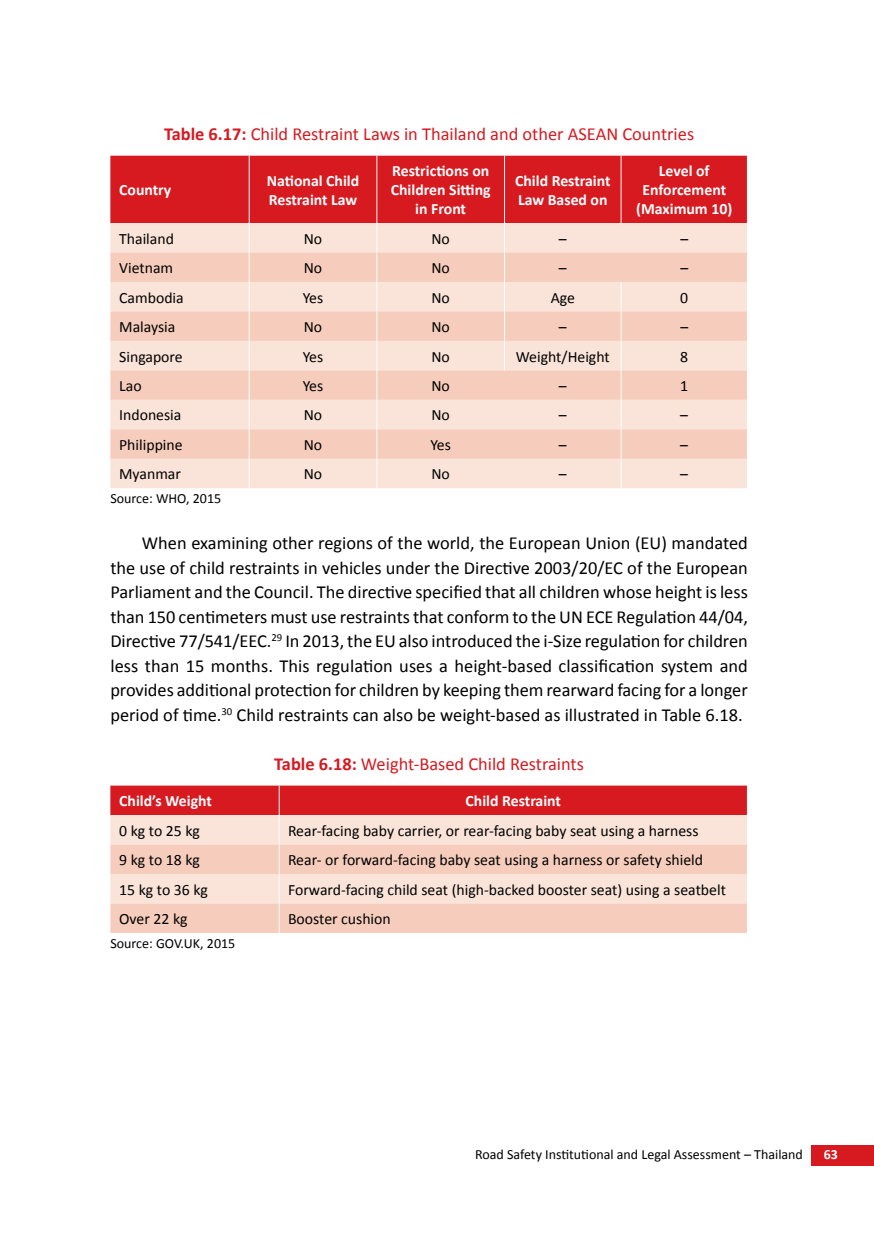
<style>
.page{position:relative;width:874px;height:1241px;background:#fff}
.page>*{position:absolute;margin:0;border:0;box-sizing:border-box;transform-origin:0 0}
.t1{font:18.38px/24.5px "Calibri";color:#000;text-align:justify}
.t2{font:18.38px "Calibri";color:#d71920}
.t3{font:15.75px "Calibri";color:#000}
.t4{font:700 15.75px/18.9px "Calibri";color:#fff}
.t5{font:14px "Calibri";color:#000}
.t6{font:700 14px "Calibri";color:#fff}
.s1{font-weight:700}
</style>
<div class="page">
<div style="left:810px;top:1144px;width:63px;height:21px;background:#d71920"></div>
<div style="left:110px;top:458px;width:636px;height:30px;background:#fae4d9"></div>
<svg style="left:110px;top:252px;width:636px;height:206px;background:#f7d7c8"></svg>
<svg style="left:110px;top:156px;width:637px;height:96px;background:#e15759"></svg>
<hr style="left:249px;top:252px;width:1px;height:30px;background:#fff">
<hr style="left:376px;top:252px;width:1px;height:30px;background:#fff">
<hr style="left:504px;top:252px;width:1px;height:30px;background:#fff">
<svg style="left:249px;top:282px;width:1px;height:29px"></svg>
<svg style="left:376px;top:282px;width:1px;height:29px"></svg>
<svg style="left:504px;top:282px;width:1px;height:29px"></svg>
<svg style="left:620px;top:282px;width:1px;height:29px"></svg>
<hr style="left:249px;top:311px;width:1px;height:30px;background:#fff">
<hr style="left:376px;top:311px;width:1px;height:30px;background:#fff">
<hr style="left:504px;top:311px;width:1px;height:30px;background:#fff">
<hr style="left:620px;top:311px;width:1px;height:30px;background:#fff">
<svg style="left:249px;top:341px;width:1px;height:29px"></svg>
<svg style="left:376px;top:341px;width:1px;height:29px"></svg>
<svg style="left:504px;top:341px;width:1px;height:29px"></svg>
<svg style="left:620px;top:341px;width:1px;height:29px"></svg>
<hr style="left:249px;top:370px;width:1px;height:30px;background:#fff">
<hr style="left:376px;top:370px;width:1px;height:30px;background:#fff">
<hr style="left:620px;top:370px;width:1px;height:30px;background:#fff">
<svg style="left:249px;top:400px;width:1px;height:58px"></svg>
<svg style="left:376px;top:400px;width:1px;height:58px"></svg>
<svg style="left:620px;top:400px;width:1px;height:58px"></svg>
<svg style="left:746px;top:400px;width:1px;height:58px"></svg>
<hr style="left:249px;top:458px;width:1px;height:30px;background:#fff">
<hr style="left:376px;top:458px;width:1px;height:30px;background:#fff">
<hr style="left:620px;top:458px;width:1px;height:30px;background:#fff">
<svg style="left:746px;top:282px;width:1px;height:29px"></svg>
<svg style="left:746px;top:341px;width:1px;height:29px"></svg>
<hr style="left:746px;top:156px;width:1px;height:67px;background:#fff">
<svg style="left:110px;top:873px;width:636px;height:59px;background:#f7d8ca"></svg>
<hr style="left:278px;top:873px;width:1px;height:30px;background:#fff">
<svg style="left:278px;top:903px;width:1px;height:29px"></svg>
<svg style="left:110px;top:785px;width:637px;height:88px;background:#ed9992"></svg>
<svg style="left:746px;top:903px;width:1px;height:29px"></svg>
<hr style="left:746px;top:785px;width:1px;height:30px;background:#fff">
<p class="t2" style="left:164px;top:122px;width:531px"><span class="s1">Table 6.17:</span> Child Restraint Laws in Thailand and other ASEAN Countries</p>
<p class="t4" style="left:119px;top:180px;width:54px">Country</p>
<p class="t4" style="left:267px;top:171px;width:94px">National Child<br>Restraint Law</p>
<p class="t4" style="left:390px;top:162px;width:101px;text-align:center">Restrictions on<br>Children Sitting in Front</p>
<p class="t4" style="left:515px;top:171px;width:97px">Child Restraint<br>Law Based on</p>
<p class="t4" style="left:636px;top:162px;width:97px;text-align:center">Level of<br>Enforcement (Maximum 10)</p>
<p class="t3" style="left:119px;top:228px;width:56px">Thailand</p>
<p class="t3" style="left:303px;top:228px;width:20px">No</p>
<p class="t3" style="left:431px;top:228px;width:20px">No</p>
<p class="t3" style="left:558px;top:228px;width:9px">–</p>
<p class="t3" style="left:680px;top:228px;width:9px">–</p>
<p class="t3" style="left:119px;top:258px;width:55px">Vietnam</p>
<p class="t3" style="left:303px;top:258px;width:20px">No</p>
<p class="t3" style="left:431px;top:258px;width:20px">No</p>
<p class="t3" style="left:558px;top:258px;width:9px">–</p>
<p class="t3" style="left:680px;top:258px;width:9px">–</p>
<p class="t3" style="left:119px;top:287px;width:66px">Cambodia</p>
<p class="t3" style="left:302px;top:287px;width:22px">Yes</p>
<p class="t3" style="left:431px;top:287px;width:20px">No</p>
<p class="t3" style="left:550px;top:287px;width:26px">Age</p>
<p class="t3" style="left:680px;top:287px;width:9px">0</p>
<p class="t3" style="left:119px;top:317px;width:58px">Malaysia</p>
<p class="t3" style="left:303px;top:317px;width:20px">No</p>
<p class="t3" style="left:431px;top:317px;width:20px">No</p>
<p class="t3" style="left:558px;top:317px;width:9px">–</p>
<p class="t3" style="left:680px;top:317px;width:9px">–</p>
<p class="t3" style="left:119px;top:346px;width:65px">Singapore</p>
<p class="t3" style="left:302px;top:346px;width:22px">Yes</p>
<p class="t3" style="left:431px;top:346px;width:20px">No</p>
<p class="t3" style="left:515px;top:346px;width:95px">Weight/Height</p>
<p class="t3" style="left:680px;top:346px;width:9px">8</p>
<p class="t3" style="left:119px;top:376px;width:24px">Lao</p>
<p class="t3" style="left:302px;top:376px;width:22px">Yes</p>
<p class="t3" style="left:431px;top:376px;width:20px">No</p>
<p class="t3" style="left:558px;top:376px;width:9px">–</p>
<p class="t3" style="left:680px;top:376px;width:9px">1</p>
<p class="t3" style="left:119px;top:405px;width:64px">Indonesia</p>
<p class="t3" style="left:303px;top:405px;width:20px">No</p>
<p class="t3" style="left:431px;top:405px;width:20px">No</p>
<p class="t3" style="left:558px;top:405px;width:9px">–</p>
<p class="t3" style="left:680px;top:405px;width:9px">–</p>
<p class="t3" style="left:119px;top:434px;width:65px">Philippine</p>
<p class="t3" style="left:303px;top:434px;width:20px">No</p>
<p class="t3" style="left:430px;top:434px;width:22px">Yes</p>
<p class="t3" style="left:558px;top:434px;width:9px">–</p>
<p class="t3" style="left:680px;top:434px;width:9px">–</p>
<p class="t3" style="left:119px;top:464px;width:63px">Myanmar</p>
<p class="t3" style="left:303px;top:464px;width:20px">No</p>
<p class="t3" style="left:431px;top:464px;width:20px">No</p>
<p class="t3" style="left:558px;top:464px;width:9px">–</p>
<p class="t3" style="left:680px;top:464px;width:9px">–</p>
<p class="t5" style="left:110px;top:489px;width:112px">Source: WHO, 2015</p>
<p class="t1" style="left:110px;top:530px;width:638px;text-indent:31px">When examining other regions of the world, the European Union (EU) mandated the use of child restraints in vehicles under the Directive 2003/20/EC of the European Parliament and the Council. The directive specified that all children whose height is less than 150 centimeters must use restraints that conform to the UN ECE Regulation 44/04, Directive 77/541/EEC.<sup>29</sup> In 2013, the EU also introduced the i-Size regulation for children less than 15 months. This regulation uses a height-based classification system and provides additional protection for children by keeping them rearward facing for a longer period of time.<sup>30</sup> Child restraints can also be weight-based as illustrated in Table 6.18.</p>
<p class="t2" style="left:274px;top:752px;width:311px"><span class="s1">Table 6.18:</span> Weight-Based Child Restraints</p>
<p class="t4" style="left:119px;top:791px;width:94px">Child’s Weight</p>
<p class="t4" style="left:465px;top:791px;width:97px">Child Restraint</p>
<p class="t3" style="left:119px;top:820px;width:82px">0 kg to 25 kg</p>
<p class="t3" style="left:288px;top:820px;width:412px">Rear-facing baby carrier, or rear-facing baby seat using a harness</p>
<p class="t3" style="left:119px;top:849px;width:82px">9 kg to 18 kg</p>
<p class="t3" style="left:288px;top:849px;width:416px">Rear- or forward-facing baby seat using a harness or safety shield</p>
<p class="t3" style="left:119px;top:879px;width:90px">15 kg to 36 kg</p>
<p class="t3" style="left:288px;top:879px;width:439px">Forward-facing child seat (high-backed booster seat) using a seatbelt</p>
<p class="t3" style="left:119px;top:908px;width:70px">Over 22 kg</p>
<p class="t3" style="left:288px;top:908px;width:104px">Booster cushion</p>
<p class="t5" style="left:110px;top:934px;width:126px">Source: GOV.UK, 2015</p>
<p class="t5" style="left:475px;top:1145px;width:329px">Road Safety Institutional and Legal Assessment – Thailand</p>
<p class="t6" style="left:823px;top:1145px;width:16px">63</p>
</div>
